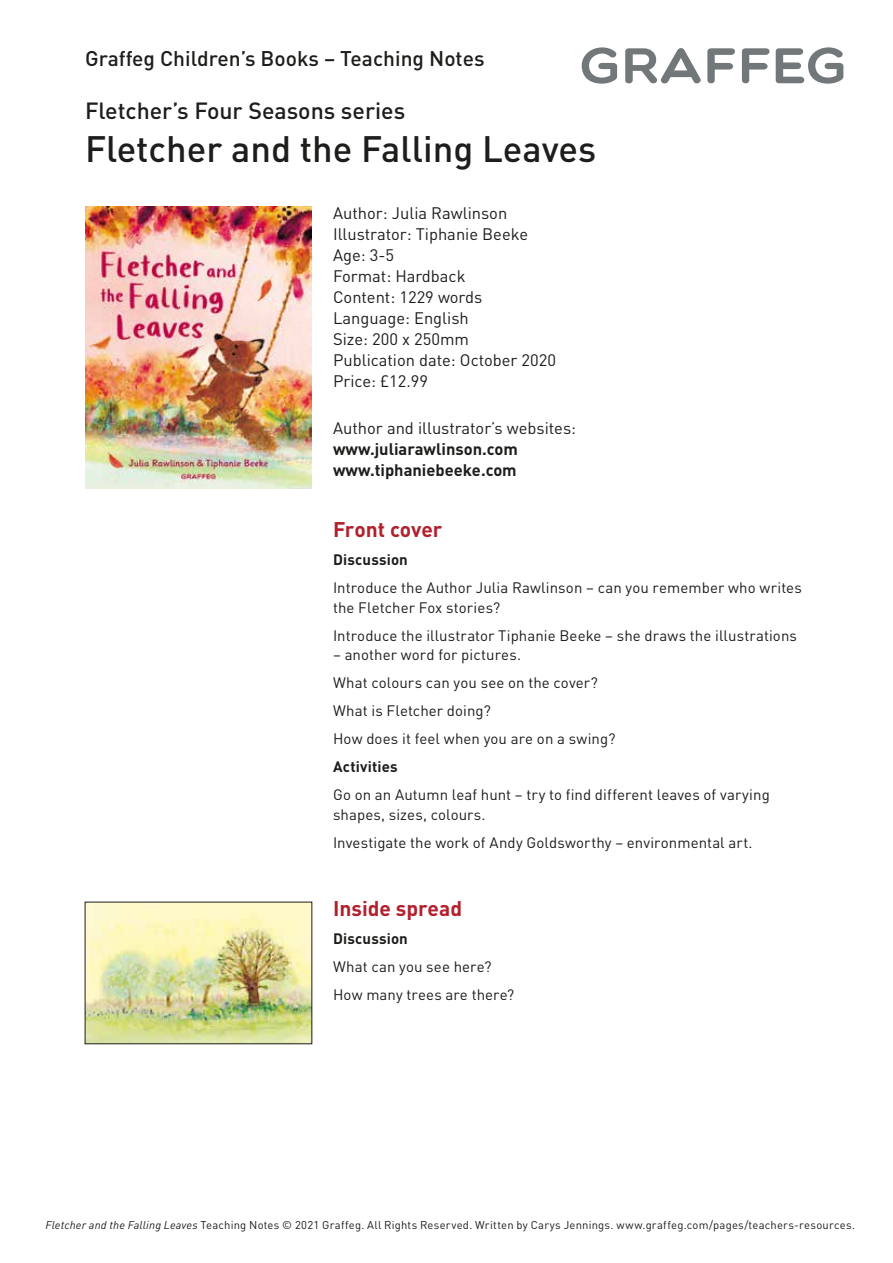
<style>
.page{position:relative;width:893px;height:1263px;background:#fff}
.page>*{position:absolute;margin:0;border:0;box-sizing:border-box;transform-origin:0 0}
.t1{font:500 36.3px "DIN";color:#1d1d1b}
.t2{font:500 23.1px "DIN";color:#1d1d1b}
.t3{font:500 21px "DIN";color:#1d1d1b}
.t4{font:700 21px "DIN";letter-spacing:-.005em;color:#b3202d}
.t5{font:16.5px/21px "DIN";color:#1d1d1b}
.t6{font:700 16.5px/21px "DIN";color:#1d1d1b}
.t7{font:15px/28px "DIN";letter-spacing:.005em;color:#1d1d1b}
.t8{font:700 15px "DIN";letter-spacing:.01em;color:#1d1d1b}
.t9{font:11.25px "DIN";letter-spacing:.02em;color:#1d1d1b}
.s1{font-style:italic}
</style>
<div class="page">
<img style="left:85px;top:206px;width:227px;height:283px">
<svg style="left:582px;top:47px;width:36px;height:37px"></svg>
<svg style="left:625px;top:48px;width:110px;height:36px"></svg>
<svg style="left:742px;top:48px;width:27px;height:35px"></svg>
<svg style="left:776px;top:47px;width:68px;height:37px"></svg>
<img style="left:87px;top:904px;width:223px;height:138px">
<h3 class="t3" style="left:85px;top:45px;width:401px">Graffeg Children’s Books – Teaching Notes</h3>
<h2 class="t2" style="left:85px;top:96px;width:322px">Fletcher’s Four Seasons series</h2>
<h1 class="t1" style="left:85px;top:126px;width:513px">Fletcher and the Falling Leaves</h1>
<p class="t5" style="left:333px;top:203px;width:224px">Author: Julia Rawlinson<br>Illustrator: Tiphanie Beeke<br>Age: 3-5<br>Format: Hardback<br>Content: 1229 words<br>Language: English<br>Size: 200 x 250mm<br>Publication date: October 2020<br>Price: £12.99</p>
<p class="t5" style="left:333px;top:417px;width:244px">Author and illustrator’s websites:</p>
<p class="t6" style="left:333px;top:437px;width:186px">www.juliarawlinson.com www.tiphaniebeeke.com</p>
<h3 class="t4" style="left:333px;top:516px;width:111px">Front cover</h3>
<p class="t8" style="left:333px;top:550px;width:76px">Discussion</p>
<p class="t7" style="left:333px;top:578px;width:470px;line-height:19.5px">Introduce the Author Julia Rawlinson – can you remember who writes the Fletcher Fox stories?</p>
<p class="t7" style="left:333px;top:621px;width:465px">Introduce the illustrator Tiphanie Beeke – she draws the illustrations</p>
<p class="t7" style="left:333px;top:641px;width:284px">– another word for pictures.<br>What colours can you see on the cover?<br>What is Fletcher doing?<br>How does it feel when you are on a swing?</p>
<p class="t8" style="left:333px;top:757px;width:66px">Activities</p>
<p class="t7" style="left:333px;top:785px;width:438px;line-height:19.5px">Go on an Autumn leaf hunt – try to find different leaves of varying shapes, sizes, colours.</p>
<p class="t7" style="left:333px;top:828px;width:421px">Investigate the work of Andy Goldsworthy – environmental art.</p>
<h3 class="t4" style="left:333px;top:894px;width:131px">Inside spread</h3>
<p class="t8" style="left:333px;top:929px;width:76px">Discussion</p>
<p class="t7" style="left:333px;top:952px;width:183px">What can you see here?<br>How many trees are there?</p>
<p class="t9" style="left:45px;top:1218px;width:811px"><span class="s1">Fletcher and the Falling Leaves</span> Teaching Notes © 2021 Graffeg. All Rights Reserved. Written by Carys Jennings. www.graffeg.com/pages/teachers-resources.</p>
</div>
